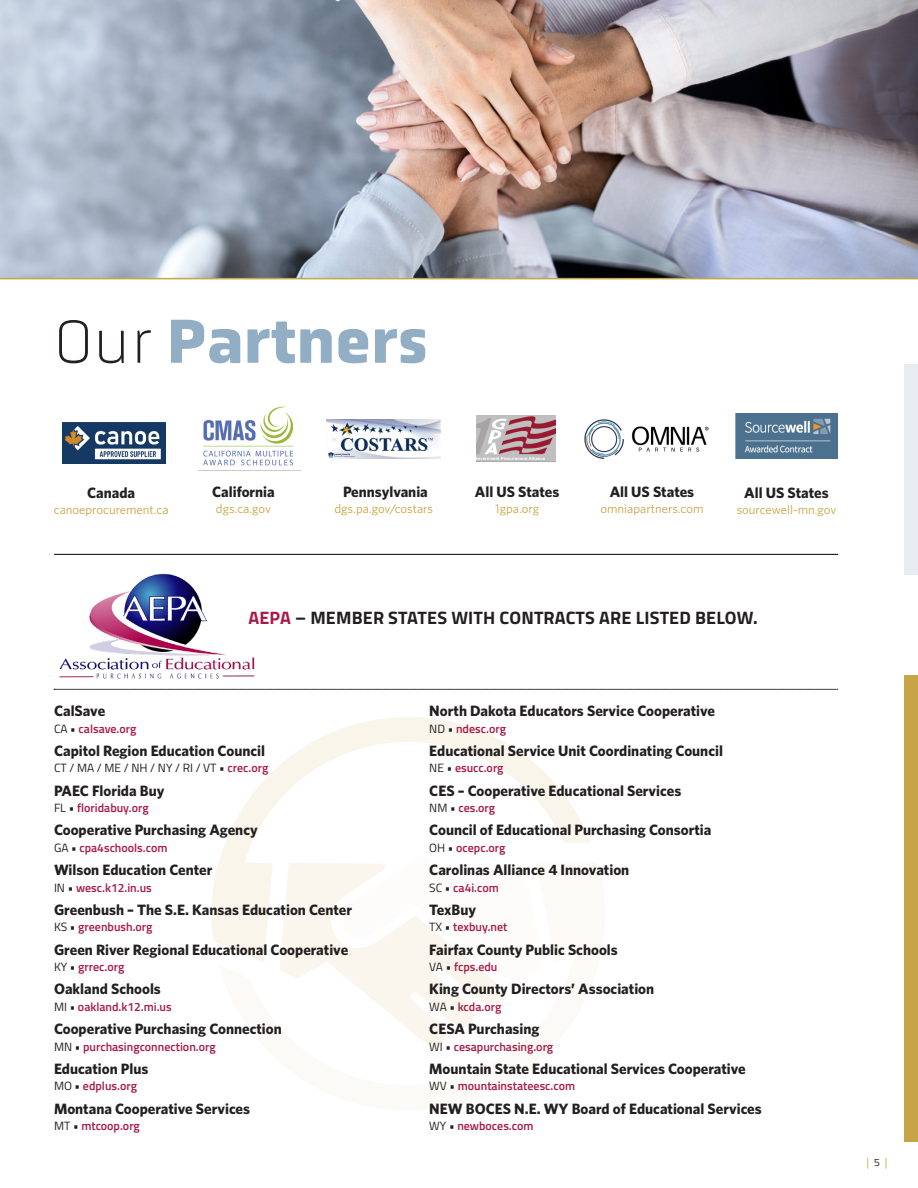
<style>
.page{position:relative;width:918px;height:1188px;background:#fff}
.page>*{position:absolute;margin:0;border:0;box-sizing:border-box;transform-origin:0 0}
.t1{font:700 63px "Obvia";color:#91aec4}
.t2{font:700 18px "Titillium";letter-spacing:.01em;color:#231f20}
.t3{font:700 15px "Whitney HTF";color:#231f20}
.t4{font:12.75px "Whitney HTF";color:#c7a445}
.t5{font:600 12px "Titillium";color:#a81946}
.t6{font:12px "Titillium";color:#231f20}
.t7{font:10.5px "Obvia";color:#c7a445}
.s1{font-weight:100;color:#231f20}
.s2{color:#a81946}
.s3{font-weight:400;color:#231f20}
.s4{font-weight:600;color:#a81946}
.s5{color:#231f20}
</style>
<div class="page">
<svg style="left:280px;top:963px;width:223px;height:84px"></svg>
<svg style="left:211px;top:717px;width:380px;height:246px"></svg>
<div style="left:904px;top:364px;width:14px;height:211px;background:#e6ecf1"></div>
<div style="left:904px;top:675px;width:14px;height:466px;background:#c7a445"></div>
<img style="left:0;top:0;width:918px;height:279px">
<img style="left:59px;top:573px;width:196px;height:106px">
<svg style="left:54px;top:689px;width:784px;height:1px"></svg>
<hr style="left:54px;top:554px;width:784px;height:1px;background:#211d1f">
<img style="left:203px;top:406px;width:91px;height:60px">
<img style="left:327px;top:419px;width:114px;height:40px">
<img style="left:477px;top:415px;width:79px;height:47px">
<img style="left:584px;top:419px;width:125px;height:40px">
<img style="left:736px;top:413px;width:102px;height:46px">
<img style="left:63px;top:422px;width:102px;height:42px">
<p class="t1" style="left:54px;top:303px;width:375px"><span class="s1">Our</span> Partners</p>
<p class="t3" style="left:87px;top:483px;width:50px">Canada</p>
<p class="t4" style="left:54px;top:502px;width:116px">canoeprocurement.ca</p>
<p class="t3" style="left:212px;top:482px;width:64px">California</p>
<p class="t4" style="left:216px;top:501px;width:57px">dgs.ca.gov</p>
<p class="t3" style="left:343px;top:482px;width:86px">Pennsylvania</p>
<p class="t4" style="left:334px;top:501px;width:100px">dgs.pa.gov/costars</p>
<p class="t3" style="left:475px;top:482px;width:86px">All US States</p>
<p class="t4" style="left:495px;top:501px;width:45px">1gpa.org</p>
<p class="t3" style="left:610px;top:482px;width:86px">All US States</p>
<p class="t4" style="left:600px;top:501px;width:105px">omniapartners.com</p>
<p class="t3" style="left:744px;top:483px;width:86px">All US States</p>
<p class="t4" style="left:737px;top:502px;width:101px">sourcewell-mn.gov</p>
<p class="t2" style="left:248px;top:604px;width:511px"><span class="s2">AEPA</span> – MEMBER STATES WITH CONTRACTS ARE LISTED BELOW.</p>
<p class="t3" style="left:54px;top:702px;width:53px">CalSave</p>
<p class="t5" style="left:54px;top:719px;width:84px"><span class="s3">CA •</span> calsave.org</p>
<p class="t3" style="left:54px;top:742px;width:213px">Capitol Region Education Council</p>
<p class="t6" style="left:54px;top:759px;width:216px">CT / MA / ME / NH / NY / RI / VT • <span class="s4">crec.org</span></p>
<p class="t3" style="left:54px;top:781px;width:112px">PAEC Florida Buy</p>
<p class="t5" style="left:54px;top:799px;width:96px"><span class="s3">FL •</span> floridabuy.org</p>
<p class="t3" style="left:54px;top:821px;width:205px">Cooperative Purchasing Agency</p>
<p class="t5" style="left:54px;top:839px;width:115px"><span class="s3">GA •</span> cpa4schools.com</p>
<p class="t3" style="left:54px;top:861px;width:160px">Wilson Education Center</p>
<p class="t5" style="left:54px;top:878px;width:99px"><span class="s3">IN •</span> wesc.k12.in.us</p>
<p class="t3" style="left:54px;top:901px;width:300px">Greenbush – The S.E. Kansas Education Center</p>
<p class="t5" style="left:54px;top:918px;width:100px"><span class="s3">KS •</span> greenbush.org</p>
<p class="t3" style="left:54px;top:940px;width:296px">Green River Regional Educational Cooperative</p>
<p class="t5" style="left:54px;top:958px;width:72px"><span class="s3">KY •</span> grrec.org</p>
<p class="t3" style="left:54px;top:980px;width:108px">Oakland Schools</p>
<p class="t5" style="left:54px;top:998px;width:119px"><span class="s3">MI •</span> oakland.k12.mi.us</p>
<p class="t3" style="left:54px;top:1020px;width:229px">Cooperative Purchasing Connection</p>
<p class="t5" style="left:54px;top:1037px;width:163px"><span class="s3">MN •</span> purchasingconnection.org</p>
<p class="t3" style="left:54px;top:1060px;width:96px">Education Plus</p>
<p class="t5" style="left:54px;top:1077px;width:84px"><span class="s3">MO •</span> edplus.org</p>
<p class="t3" style="left:54px;top:1099px;width:198px">Montana Cooperative Services</p>
<p class="t5" style="left:54px;top:1117px;width:87px"><span class="s3">MT •</span> mtcoop.org</p>
<p class="t3" style="left:429px;top:702px;width:287px">North Dakota Educators Service Cooperative</p>
<p class="t5" style="left:429px;top:719px;width:78px"><span class="s3">ND •</span> ndesc.org</p>
<p class="t3" style="left:429px;top:742px;width:295px">Educational Service Unit Coordinating Council</p>
<p class="t5" style="left:429px;top:759px;width:76px"><span class="s3">NE •</span> esucc.org</p>
<p class="t3" style="left:429px;top:781px;width:253px">CES – Cooperative Educational Services</p>
<p class="t5" style="left:429px;top:799px;width:67px"><span class="s3">NM •</span> ces.org</p>
<p class="t3" style="left:429px;top:821px;width:284px">Council of Educational Purchasing Consortia</p>
<p class="t5" style="left:429px;top:839px;width:78px"><span class="s3">OH •</span> ocepc.org</p>
<p class="t3" style="left:429px;top:861px;width:202px">Carolinas Alliance 4 Innovation</p>
<p class="t5" style="left:429px;top:878px;width:71px"><span class="s3">SC •</span> ca4i.com</p>
<p class="t3" style="left:429px;top:901px;width:48px">TexBuy</p>
<p class="t5" style="left:429px;top:918px;width:80px"><span class="s3">TX •</span> texbuy.net</p>
<p class="t3" style="left:429px;top:940px;width:190px">Fairfax County Public Schools</p>
<p class="t5" style="left:429px;top:958px;width:70px"><span class="s3">VA •</span> fcps.edu</p>
<p class="t3" style="left:429px;top:980px;width:226px">King County Directors’ Association</p>
<p class="t5" style="left:429px;top:998px;width:74px"><span class="s3">WA •</span> kcda.org</p>
<p class="t3" style="left:429px;top:1020px;width:112px">CESA Purchasing</p>
<p class="t5" style="left:429px;top:1037px;width:125px"><span class="s3">WI •</span> cesapurchasing.org</p>
<p class="t3" style="left:429px;top:1060px;width:318px">Mountain State Educational Services Cooperative</p>
<p class="t5" style="left:429px;top:1077px;width:147px"><span class="s3">WV •</span> mountainstateesc.com</p>
<p class="t3" style="left:429px;top:1099px;width:334px">NEW BOCES N.E. WY Board of Educational Services</p>
<p class="t5" style="left:429px;top:1117px;width:106px"><span class="s3">WY •</span> newboces.com</p>
<p class="t7" style="left:867px;top:1156px;width:22px">| <span class="s5">5</span> |</p>
</div>
